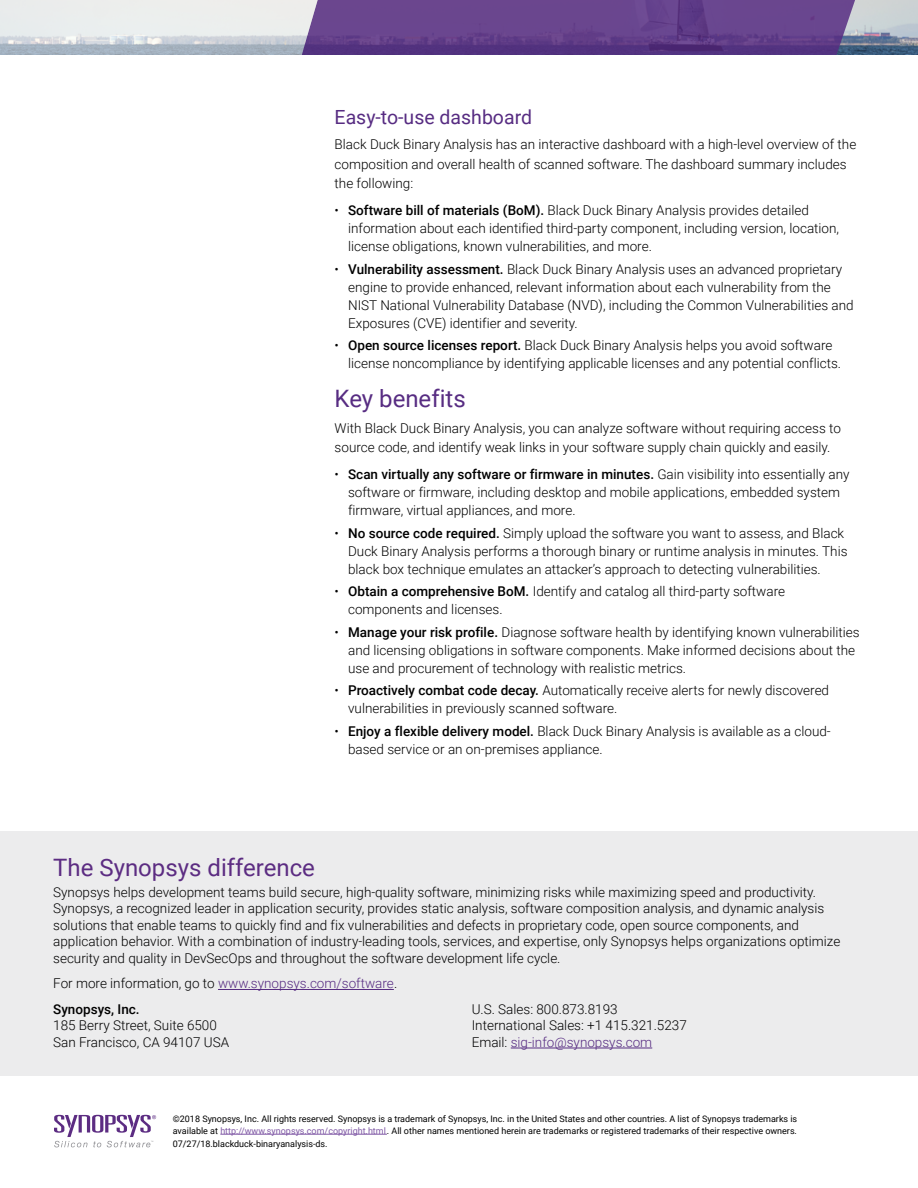
<style>
.page{position:relative;width:918px;height:1188px;background:#fff}
.page>*{position:absolute;margin:0;border:0;box-sizing:border-box;transform-origin:0 0}
.t1{font:24px "Roboto";color:#5c2c82}
.t2{font:24px "Roboto";color:#572c82}
.t3{font:19.5px "Roboto";color:#572c82}
.t4{font:300 13.5px/18px "Roboto";color:#000}
.t5{font:300 13.5px/25.5px "Roboto";color:#572c82}
.t6{font:9px/12px "Roboto";color:#000}
.s1{font-weight:500}
.s2{color:#000}
.s3{font-weight:500;color:#000}
.s4{color:#572c82}
.s5{color:#7f58a5}
</style>
<div class="page">
<img style="left:860px;top:0;width:58px;height:55px">
<svg style="left:0;top:0;width:860px;height:55px;background:#8e7aaa"></svg>
<svg style="left:54px;top:1115px;width:102px;height:32px"></svg>
<hr style="left:220px;top:1134px;width:167px;height:1px;background:#7f58a5">
<div style="left:0;top:831px;width:918px;height:244px;background:#ececed"></div>
<hr style="left:218px;top:989px;width:176px;height:1px;background:#572c82">
<hr style="left:511px;top:1048px;width:141px;height:1px;background:#572c82">
<h2 class="t3" style="left:335px;top:103px;width:199px">Easy-to-use dashboard</h2>
<p class="t4" style="left:335px;top:134px;width:523px;line-height:19.5px">Black Duck Binary Analysis has an interactive dashboard with a high-level overview of the composition and overall health of scanned software. The dashboard summary includes the following:</p>
<p class="t4" style="left:348px;top:201px;width:493px;text-indent:-14px">• <span class="s1">Software bill of materials (BoM).</span> Black Duck Binary Analysis provides detailed information about each identified third-party component, including version, location, license obligations, known vulnerabilities, and more.</p>
<p class="t4" style="left:348px;top:259px;width:507px;text-indent:-14px">• <span class="s1">Vulnerability assessment.</span> Black Duck Binary Analysis uses an advanced proprietary engine to provide enhanced, relevant information about each vulnerability from the NIST National Vulnerability Database (NVD), including the Common Vulnerabilities and Exposures (CVE) identifier and severity.</p>
<p class="t4" style="left:348px;top:336px;width:494px;text-indent:-14px">• <span class="s1">Open source licenses report.</span> Black Duck Binary Analysis helps you avoid software license noncompliance by identifying applicable licenses and any potential conflicts.</p>
<h1 class="t2" style="left:335px;top:382px;width:133px">Key benefits</h1>
<p class="t4" style="left:335px;top:418px;width:508px;line-height:19.5px">With Black Duck Binary Analysis, you can analyze software without requiring access to source code, and identify weak links in your software supply chain quickly and easily.</p>
<p class="t4" style="left:348px;top:465px;width:503px;text-indent:-14px">• <span class="s1">Scan virtually any software or firmware in minutes.</span> Gain visibility into essentially any software or firmware, including desktop and mobile applications, embedded system firmware, virtual appliances, and more.</p>
<p class="t4" style="left:348px;top:523px;width:501px;text-indent:-14px">• <span class="s1">No source code required.</span> Simply upload the software you want to assess, and Black<br>Duck Binary Analysis performs a thorough binary or runtime analysis in minutes. This black box technique emulates an attacker’s approach to detecting vulnerabilities.</p>
<p class="t4" style="left:348px;top:582px;width:438px;text-indent:-14px">• <span class="s1">Obtain a comprehensive BoM.</span> Identify and catalog all third-party software components and licenses.</p>
<p class="t4" style="left:348px;top:622px;width:513px;text-indent:-14px">• <span class="s1">Manage your risk profile.</span> Diagnose software health by identifying known vulnerabilities and licensing obligations in software components. Make informed decisions about the use and procurement of technology with realistic metrics.</p>
<p class="t4" style="left:348px;top:681px;width:483px;text-indent:-14px">• <span class="s1">Proactively combat code decay.</span> Automatically receive alerts for newly discovered vulnerabilities in previously scanned software.</p>
<p class="t4" style="left:348px;top:721px;width:484px;text-indent:-14px">• <span class="s1">Enjoy a flexible delivery model.</span> Black Duck Binary Analysis is available as a cloud&shy;based service or an on-premises appliance.</p>
<h1 class="t1" style="left:53px;top:851px;width:263px">The Synopsys difference</h1>
<p class="t4" style="left:53px;top:883px;width:789px;line-height:16.5px">Synopsys helps development teams build secure, high-quality software, minimizing risks while maximizing speed and productivity.<br>Synopsys, a recognized leader in application security, provides static analysis, software composition analysis, and dynamic analysis solutions that enable teams to quickly find and fix vulnerabilities and defects in proprietary code, open source components, and application behavior. With a combination of industry-leading tools, services, and expertise, only Synopsys helps organizations optimize security and quality in DevSecOps and throughout the software development life cycle.</p>
<p class="t5" style="left:53px;top:970px;width:346px"><span class="s2">For more information, go to</span> www.synopsys.com/software <span class="s2">.<br></span><span class="s3">Synopsys, Inc.</span></p>
<p class="t4" style="left:53px;top:1017px;width:177px;line-height:16.5px">185 Berry Street, Suite 6500<br>San Francisco, CA 94107 USA</p>
<p class="t4" style="left:472px;top:1000px;width:217px;line-height:16.5px">U.S. Sales: 800.873.8193<br>International Sales: +1 415.321.5237<br>Email: <span class="s4">sig-info@synopsys.com</span></p>
<p class="t6" style="left:173px;top:1112px;width:626px">©2018 Synopsys, Inc. All rights reserved. Synopsys is a trademark of Synopsys, Inc. in the United States and other countries. A list of Synopsys trademarks is available at <span class="s5">http://www.synopsys.com/copyright.html</span>. All other names mentioned herein are trademarks or registered trademarks of their respective owners.</p>
<p class="t6" style="left:173px;top:1137px;width:156px">07/27/18.blackduck-binaryanalysis-ds.</p>
</div>
